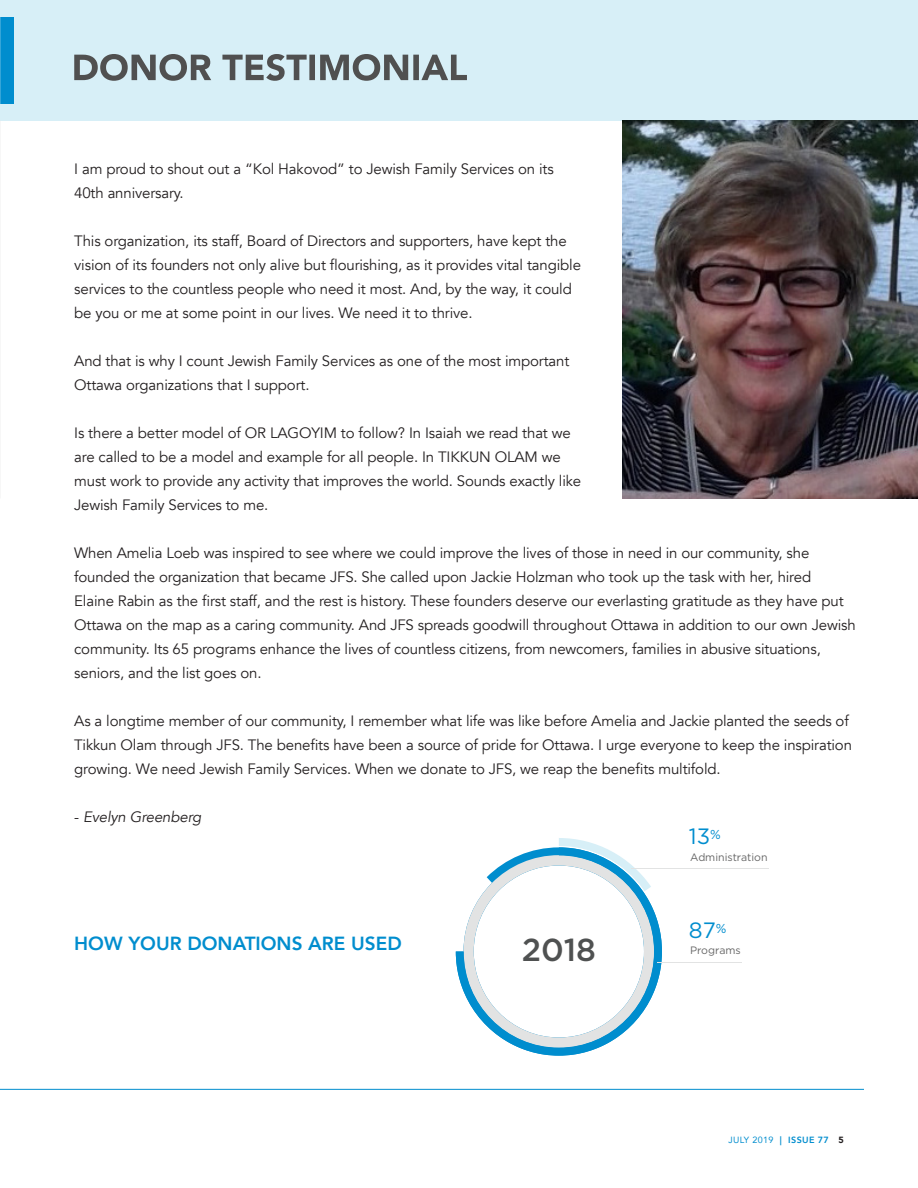
<style>
.page{position:relative;width:918px;height:1188px;background:#fff}
.page>*{position:absolute;margin:0;border:0;box-sizing:border-box;transform-origin:0 0}
.t1{font:500 31.8px "Gotham";color:#4f5151}
.t2{font:22.2px "Gotham";color:#008dce}
.t3{font:800 19.05px "Avenir";color:#008dce}
.Body{font:15px/24px "Avenir";letter-spacing:-.01em;color:#231f20}
.Body-2{font:italic 15px "Avenir";letter-spacing:-.01em;color:#231f20}
.t4{font:10.65px "Gotham";color:#676767}
.t5{font:9px "Avenir";letter-spacing:.04em;color:#008dce}
.s1{font-style:normal}
.s2{font-weight:800}
.s3{font-weight:900;color:#231f20}
</style>
<div class="page">
<hr style="left:0;top:1089px;width:864px;height:1px;background:#008dce">
<div style="left:0;top:0;width:918px;height:121px;background:#d7eff7"></div>
<img style="left:622px;top:121px;width:296px;height:377px">
<div style="left:0;top:17px;width:14px;height:87px;background:#008dce"></div>
<svg style="left:74px;top:54px;width:393px;height:27px"></svg>
<svg style="left:456px;top:838px;width:206px;height:218px"></svg>
<hr style="left:631px;top:868px;width:138px;height:1px;background:#e2e3e3">
<hr style="left:658px;top:962px;width:84px;height:1px;background:#e2e3e3">
<p class="Body" style="left:74px;top:157px;width:481px">I am proud to shout out a “Kol Hakovod” to Jewish Family Services on its<br>40th anniversary.</p>
<p class="Body" style="left:74px;top:229px;width:508px">This organization, its staff, Board of Directors and supporters, have kept the vision of its founders not only alive but flourishing, as it provides vital tangible services to the countless people who need it most. And, by the way, it could be you or me at some point in our lives. We need it to thrive.</p>
<p class="Body" style="left:74px;top:349px;width:497px">And that is why I count Jewish Family Services as one of the most important<br>Ottawa organizations that I support.</p>
<p class="Body" style="left:74px;top:421px;width:509px">Is there a better model of OR LAGOYIM to follow? In Isaiah we read that we are called to be a model and example for all people. In TIKKUN OLAM we must work to provide any activity that improves the world. Sounds exactly like Jewish Family Services to me.</p>
<p class="Body" style="left:74px;top:541px;width:783px">When Amelia Loeb was inspired to see where we could improve the lives of those in need in our community, she founded the organization that became JFS. She called upon Jackie Holzman who took up the task with her, hired<br>Elaine Rabin as the first staff, and the rest is history. These founders deserve our everlasting gratitude as they have put Ottawa on the map as a caring community. And JFS spreads goodwill throughout Ottawa in addition to our own Jewish community. Its 65 programs enhance the lives of countless citizens, from newcomers, families in abusive situations, seniors, and the list goes on.</p>
<p class="Body" style="left:74px;top:709px;width:779px">As a longtime member of our community, I remember what life was like before Amelia and Jackie planted the seeds of<br>Tikkun Olam through JFS. The benefits have been a source of pride for Ottawa. I urge everyone to keep the inspiration growing. We need Jewish Family Services. When we donate to JFS, we reap the benefits multifold.</p>
<p class="Body-2" style="left:74px;top:808px;width:129px"><span class="s1">-</span> Evelyn Greenberg</p>
<p class="t3" style="left:74px;top:929px;width:329px">HOW YOUR DONATIONS ARE USED</p>
<h1 class="t1" style="left:522px;top:929px;width:76px">2018</h1>
<h2 class="t2" style="left:689px;top:822px;width:33px">13<sup>%</sup></h2>
<p class="t4" style="left:690px;top:850px;width:79px">Administration</p>
<h2 class="t2" style="left:689px;top:916px;width:39px">87<sup>%</sup></h2>
<p class="t4" style="left:690px;top:943px;width:52px">Programs</p>
<p class="t5" style="left:729px;top:1133px;width:117px">JULY 2019 <span class="s2">| ISSUE 77</span> <span class="s3">5</span></p>
</div>
